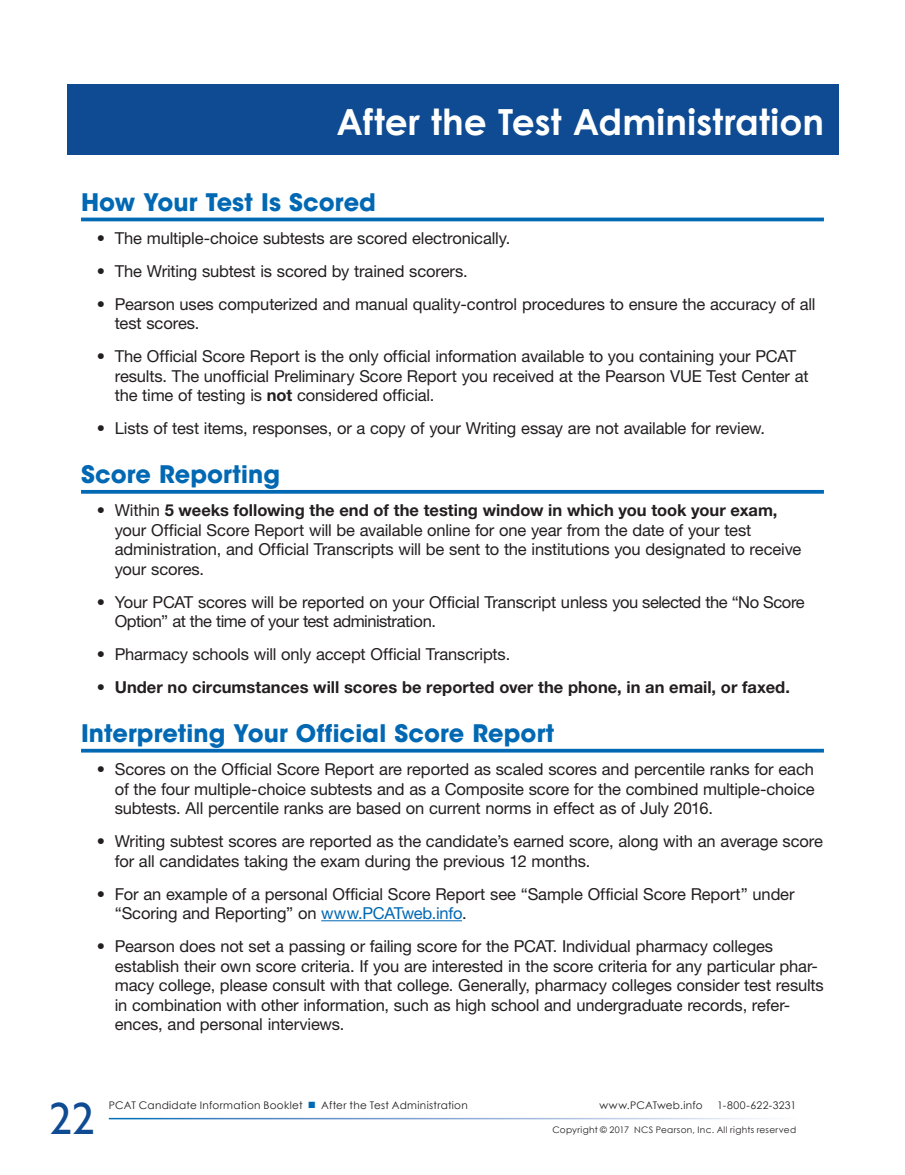
<style>
.page{position:relative;width:905px;height:1175px;background:#fff}
.page>*{position:absolute;margin:0;border:0;box-sizing:border-box;transform-origin:0 0}
.t1{font:45px "Gill Sans";color:#0f4b92}
.t2{font:700 36px "Century Gothic";letter-spacing:.005em;color:#fff}
.t3{font:700 24px "ITC Avant Garde Std";letter-spacing:.005em;color:#0168b3}
.t4{font:16.5px/19.5px "Helvetica Neue LT Std";letter-spacing:-.01em;color:#231f20}
.t5{font:700 16.5px "Helvetica Neue LT Std";color:#231f20}
.t6{font:10.5px "Century Gothic";letter-spacing:.025em;color:#231f20}
.t7{font:9px "Century Gothic";letter-spacing:.035em;color:#231f20}
.s1{font-weight:700}
.s2{font-weight:400}
.s3{color:#0168b3}
</style>
<div class="page">
<div style="left:67px;top:85px;width:771px;height:70px;background:#0f4b92"></div>
<hr style="left:81px;top:218px;width:743px;height:3px;background:#0168b3">
<svg style="left:81px;top:490px;width:743px;height:4px;fill:#0168b3"></svg>
<svg style="left:81px;top:748px;width:743px;height:4px;fill:#0168b3"></svg>
<hr style="left:321px;top:920px;width:141px;height:1px;background:#0168b3">
<h2 class="t2" style="left:336px;top:99px;width:489px">After the Test Administration</h2>
<h3 class="t3" style="left:81px;top:186px;width:296px">How Your Test Is Scored</h3>
<p class="t4" style="left:97px;top:228px;width:412px">• The multiple-choice subtests are scored electronically.</p>
<p class="t4" style="left:97px;top:261px;width:370px">• The Writing subtest is scored by trained scorers.</p>
<p class="t4" style="left:115px;top:294px;width:702px;text-indent:-18px">• Pearson uses computerized and manual quality-control procedures to ensure the accuracy of all test scores.</p>
<p class="t4" style="left:115px;top:346px;width:695px;text-indent:-18px">• The Official Score Report is the only official information available to you containing your PCAT results. The unofficial Preliminary Score Report you received at the Pearson VUE Test Center at the time of testing is <span class="s1">not</span> considered official.</p>
<p class="t4" style="left:97px;top:418px;width:667px">• Lists of test items, responses, or a copy of your Writing essay are not available for review.</p>
<h3 class="t3" style="left:81px;top:459px;width:201px">Score Reporting</h3>
<p class="t4" style="left:115px;top:500px;width:688px;text-indent:-18px">• Within <span class="s1">5 weeks following the end of the testing window in which you took your exam, </span>your Official Score Report will be available online for one year from the date of your test administration, and Official Transcripts will be sent to the institutions you designated to receive your scores.</p>
<p class="t4" style="left:115px;top:592px;width:691px;text-indent:-18px">• Your PCAT scores will be reported on your Official Transcript unless you selected the “No Score<br>Option” at the time of your test administration.</p>
<p class="t4" style="left:97px;top:644px;width:412px">• Pharmacy schools will only accept Official Transcripts.</p>
<p class="t5" style="left:97px;top:677px;width:694px"><span class="s2">•</span> Under no circumstances will scores be reported over the phone, in an email, or faxed.</p>
<h3 class="t3" style="left:81px;top:717px;width:475px">Interpreting Your Official Score Report</h3>
<p class="t4" style="left:115px;top:759px;width:701px;text-align:justify;text-indent:-18px">• Scores on the Official Score Report are reported as scaled scores and percentile ranks for each of the four multiple-choice subtests and as a Composite score for the combined multiple-choice subtests. All percentile ranks are based on current norms in effect as of July 2016.</p>
<p class="t4" style="left:115px;top:831px;width:709px;text-indent:-18px">• Writing subtest scores are reported as the candidate’s earned score, along with an average score for all candidates taking the exam during the previous 12 months.</p>
<p class="t4" style="left:115px;top:883px;width:681px;text-indent:-18px">• For an example of a personal Official Score Report see “Sample Official Score Report” under “Scoring and Reporting” on <span class="s3">www. PCATweb.info</span>.</p>
<p class="t4" style="left:115px;top:936px;width:710px;text-indent:-18px">• Pearson does not set a passing or failing score for the PCAT. Individual pharmacy colleges establish their own score criteria. If you are interested in the score criteria for any particular phar&shy;macy college, please consult with that college. Generally, pharmacy colleges consider test results in combination with other information, such as high school and undergraduate records, refer&shy;ences, and personal interviews.</p>
<h1 class="t1" style="left:50px;top:1092px;width:46px">22</h1>
<p class="t6" style="left:109px;top:1099px;width:360px">PCAT Candidate Information Booklet <span class="s3">■</span> After the Test Administration</p>
<p class="t6" style="left:599px;top:1099px;width:105px">www.PCATweb.info</p>
<p class="t6" style="left:717px;top:1099px;width:80px">1-800-622-3231</p>
<p class="t7" style="left:552px;top:1123px;width:245px">Copyright © 2017 NCS Pearson, Inc. All rights reserved</p>
</div>
